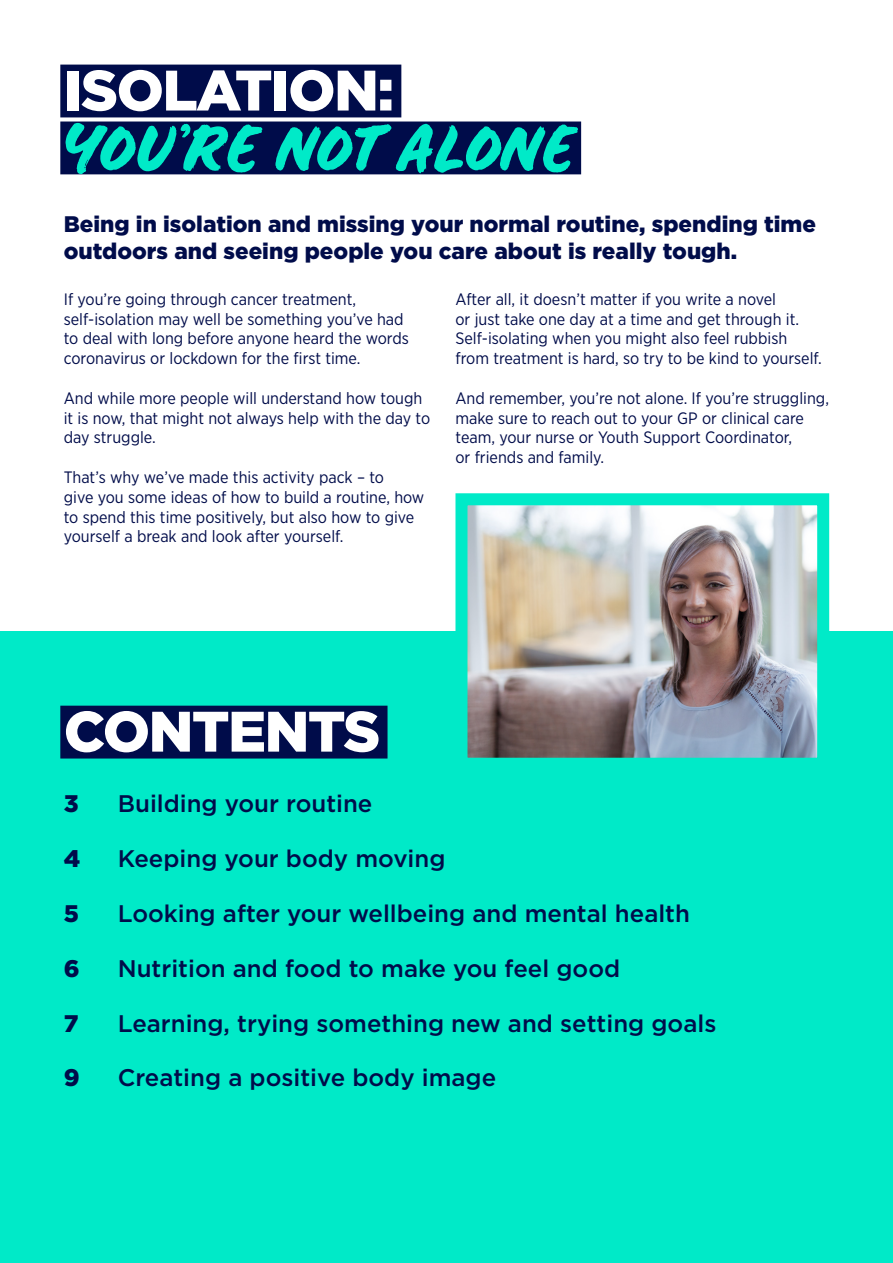
<style>
.page{position:relative;width:893px;height:1263px;background:#fff}
.page>*{position:absolute;margin:0;border:0;box-sizing:border-box;transform-origin:0 0}
.Large_Underlined_tex{font:61.5px "Double Take";color:#00eac8}
.Large_Underlined_tex-2{font:900 57px "Gotham";letter-spacing:-.025em;color:#fff}
._9pt_Bullets{font:500 24px "Gotham";color:#000c4a}
._9pt_Bullets-2{font:900 24px "Gotham";color:#000c4a}
.t1{font:900 22.5px/27px "Gotham";color:#000c4a}
.t2{font:16.5px/19.8px "Gotham Narrow";color:#000c4a}
</style>
<div class="page">
<div style="left:0;top:631px;width:893px;height:632px;background:#00eac8"></div>
<div style="left:60px;top:65px;width:341px;height:52px;background:#000c4a"></div>
<div style="left:60px;top:122px;width:521px;height:52px;background:#000c4a"></div>
<div style="left:60px;top:706px;width:327px;height:52px;background:#000c4a"></div>
<img style="left:468px;top:506px;width:348px;height:251px">
<div style="left:455px;top:493px;width:374px;height:277px;border:12px solid #00eac8"></div>
<p class="Large_Underlined_tex-2" style="left:64px;top:57px;width:332px">ISOLATION:</p>
<p class="Large_Underlined_tex" style="left:64px;top:103px;width:513px">YOU’RE NOT ALONE</p>
<p class="t1" style="left:64px;top:210px;width:754px">Being in isolation and missing your normal routine, spending time outdoors and seeing people you care about is really tough.</p>
<p class="t2" style="left:64px;top:289px;width:347px">If you’re going through cancer treatment, self-isolation may well be something you’ve had to deal with long before anyone heard the words coronavirus or lockdown for the first time.</p>
<p class="t2" style="left:64px;top:388px;width:368px">And while more people will understand how tough it is now, that might not always help with the day to day struggle.</p>
<p class="t2" style="left:64px;top:467px;width:362px">That’s why we’ve made this activity pack – to<br>give you some ideas of how to build a routine, how to spend this time positively, but also how to give yourself a break and look after yourself.</p>
<p class="t2" style="left:455px;top:289px;width:368px">After all, it doesn’t matter if you write a novel<br>or just take one day at a time and get through it.<br>Self-isolating when you might also feel rubbish from treatment is hard, so try to be kind to yourself.</p>
<p class="t2" style="left:455px;top:388px;width:375px">And remember, you’re not alone. If you’re struggling, make sure to reach out to your GP or clinical care team, your nurse or Youth Support Coordinator,<br>or friends and family.</p>
<p class="Large_Underlined_tex-2" style="left:64px;top:698px;width:318px">CONTENTS</p>
<p class="_9pt_Bullets-2" style="left:64px;top:790px;width:16px">3</p>
<p class="_9pt_Bullets" style="left:118px;top:788px;width:256px">Building your routine</p>
<p class="_9pt_Bullets-2" style="left:64px;top:845px;width:18px">4</p>
<p class="_9pt_Bullets" style="left:118px;top:843px;width:329px">Keeping your body moving</p>
<p class="_9pt_Bullets-2" style="left:64px;top:899px;width:17px">5</p>
<p class="_9pt_Bullets" style="left:118px;top:898px;width:574px">Looking after your wellbeing and mental health</p>
<p class="_9pt_Bullets-2" style="left:64px;top:954px;width:17px">6</p>
<p class="_9pt_Bullets" style="left:118px;top:952px;width:504px">Nutrition and food to make you feel good</p>
<p class="_9pt_Bullets-2" style="left:64px;top:1009px;width:16px">7</p>
<p class="_9pt_Bullets" style="left:118px;top:1007px;width:600px">Learning, trying something new and setting goals</p>
<p class="_9pt_Bullets-2" style="left:64px;top:1064px;width:17px">9</p>
<p class="_9pt_Bullets" style="left:118px;top:1062px;width:380px">Creating a positive body image</p>
</div>
